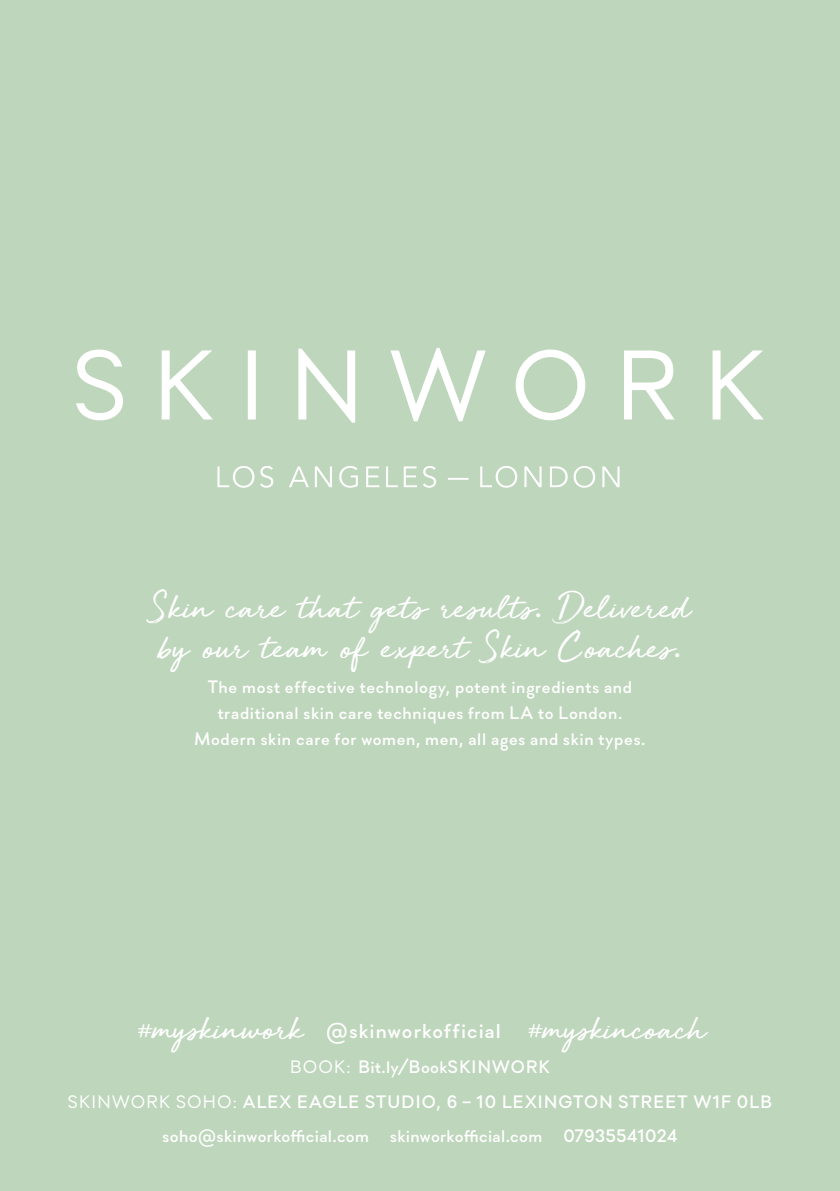
<style>
.page{position:relative;width:840px;height:1191px;background:#fff}
.page>*{position:absolute;margin:0;border:0;box-sizing:border-box;transform-origin:0 0}
.t1{font:40px/40px "Golden Plains";color:#fff}
.t2{font:38.4px "Golden Plains";letter-spacing:-.005em;color:#fff}
.t3{font:500 18px/34.6px "Soin Sans Pro";letter-spacing:.035em;color:#fff;text-align:center}
.s1{font-family:"Soin Sans Pro";font-weight:500;font-size:30px}
.s2{font-family:"Amithen"}
.s3{font-family:"Soin Sans Pro";font-weight:500;font-size:21.6px}
.s4{font-weight:400}
</style>
<div class="page">
<div style="left:0;top:0;width:839px;height:1191px;background:#bed6bb"></div>
<svg style="left:217px;top:466px;width:402px;height:22px"></svg>
<svg style="left:76px;top:348px;width:687px;height:74px"></svg>
<h1 class="t1" style="left:149px;top:591px;width:543px">Skin care that gets results<span class="s1">.</span> Delivered by our team of expert Skin Coaches<span class="s1">.</span></h1>
<p class="t3" style="left:194px;top:674px;width:452px;line-height:26px">The most effective technology, potent ingredients and traditional skin care techniques from LA to London.<br>Modern skin care for women, men, all ages and skin types.</p>
<h2 class="t2" style="left:134px;top:1010px;width:572px"><span class="s2">#</span>myskinwork <span class="s3">@skinworkofficial</span> <span class="s2">#</span>myskincoach</h2>
<p class="t3" style="left:68px;top:1050px;width:705px"><span class="s4">BOOK:</span> Bit.ly/BookSKINWORK<br><span class="s4">SKINWORK SOHO:</span> ALEX EAGLE STUDIO, 6 – 10 LEXINGTON STREET W1F 0LB soho@skinworkofficial.com skinworkofficial.com 07935541024</p>
</div>
